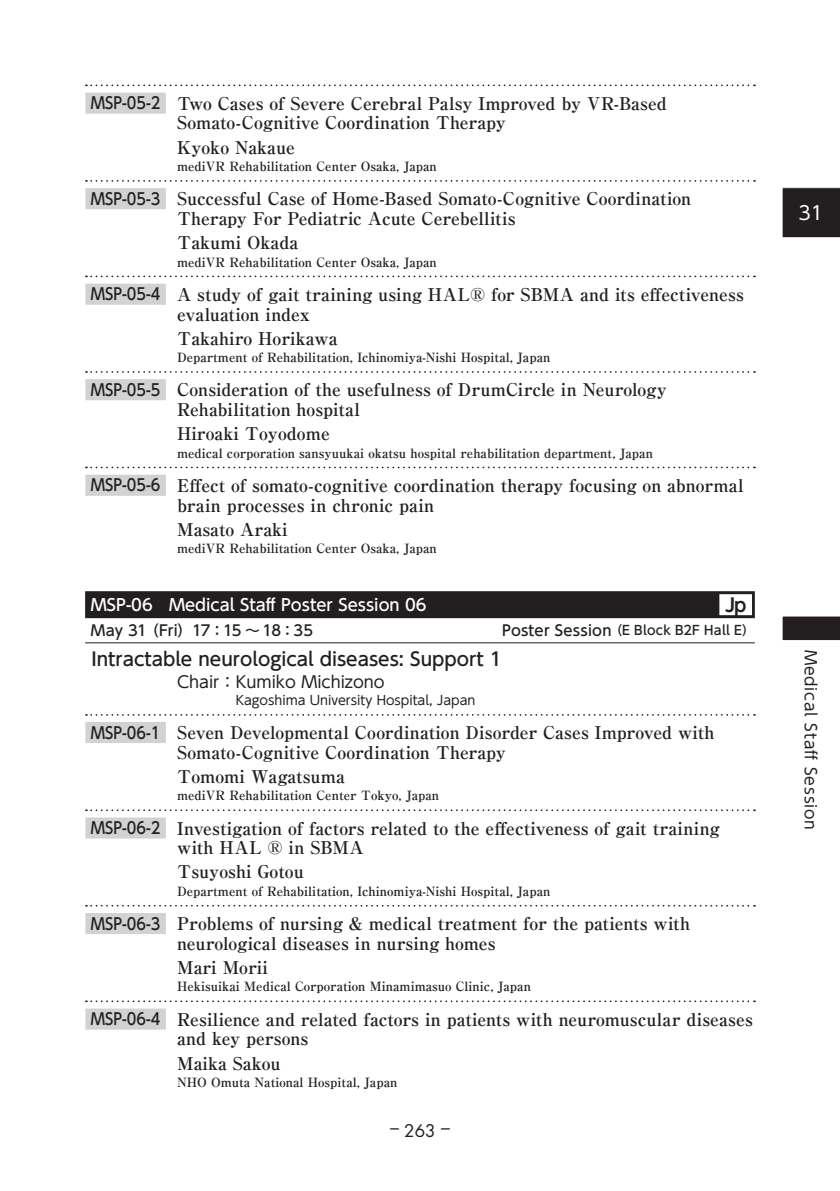
<style>
.page{position:relative;width:840px;height:1191px;background:#fff}
.page>*{position:absolute;margin:0;border:0;box-sizing:border-box;transform-origin:0 0}
.t1{font:18.8px "UD Shin Go Pr 6 N";color:#fff}
.t2{font:500 18.4px "UD Shin Go Pr 6 N";color:#231f20}
.t3{font:700 18.4px "UD Shin Go Pr 6 N De";color:#231f20}
.t4{font:700 17.6px/19.8px "Ryumin Pr 6 N";color:#231f20}
.t5{font:17px "Futura Std";color:#231f20;scale:2.5 1}
.t6{font:500 16.2px "UD Shin Go Pr 6 N";color:#fff}
.t7{font:16.2px "UD Shin Go Pr 6 N";color:#231f20}
.t8{font:15.6px "UD Shin Go Pr 6 N";letter-spacing:.05em;color:#231f20}
.t9{font:500 14.8px "UD Shin Go Pr 6 N";letter-spacing:-.015em;color:#231f20}
.t10{font:700 12.8px "Ryumin Pr 6 N";color:#231f20}
.t11{font:12.8px "UD Shin Go Pr 6 N";color:#231f20}
.t12{font:500 12.8px "UD Shin Go Pr 6 N";letter-spacing:.025em;color:#231f20}
.s1{font-family:"UD Shin Go Pr 6 N";font-weight:500;font-size:16.2px}
.s2{font-size:14.8px}
</style>
<div class="page">
<svg style="left:86px;top:84px;width:668px;height:2px"></svg>
<div style="left:85px;top:93px;width:81px;height:21px;background:#d1d2d4"></div>
<svg style="left:86px;top:180px;width:668px;height:2px"></svg>
<div style="left:85px;top:188px;width:81px;height:21px;background:#d1d2d4"></div>
<svg style="left:86px;top:275px;width:668px;height:2px"></svg>
<div style="left:85px;top:284px;width:81px;height:21px;background:#d1d2d4"></div>
<svg style="left:86px;top:371px;width:668px;height:2px"></svg>
<div style="left:85px;top:379px;width:81px;height:21px;background:#d1d2d4"></div>
<svg style="left:86px;top:466px;width:668px;height:2px"></svg>
<div style="left:85px;top:475px;width:81px;height:21px;background:#d1d2d4"></div>
<div style="left:85px;top:591px;width:669px;height:27px;background:#231f20"></div>
<div style="left:719px;top:594px;width:32px;height:21px;background:#fff"></div>
<hr style="left:85px;top:642px;width:669px;height:1px;background:#231f20">
<svg style="left:86px;top:714px;width:668px;height:1px"></svg>
<div style="left:85px;top:722px;width:81px;height:21px;background:#d1d2d4"></div>
<svg style="left:86px;top:809px;width:668px;height:2px"></svg>
<div style="left:85px;top:817px;width:81px;height:21px;background:#d1d2d4"></div>
<svg style="left:86px;top:905px;width:668px;height:1px"></svg>
<div style="left:85px;top:913px;width:81px;height:21px;background:#d1d2d4"></div>
<svg style="left:86px;top:1000px;width:668px;height:2px"></svg>
<div style="left:85px;top:1008px;width:81px;height:21px;background:#d1d2d4"></div>
<svg style="left:782px;top:187px;width:57px;height:51px;background:#2d292a"></svg>
<svg style="left:782px;top:616px;width:57px;height:25px"></svg>
<p class="t4" style="left:177px;top:92px;width:491px;text-indent:-86px"><span class="s1">MSP-05-2</span> Two Cases of Severe Cerebral Palsy Improved by VR-Based<br>Somato-Cognitive Coordination Therapy</p>
<p class="t4" style="left:177px;top:136px;width:119px">Kyoko Nakaue</p>
<p class="t10" style="left:177px;top:156px;width:261px">mediVR Rehabilitation Center Osaka, Japan</p>
<p class="t4" style="left:177px;top:188px;width:515px;text-indent:-86px"><span class="s1">MSP-05-3</span> Successful Case of Home-Based Somato-Cognitive Coordination<br>Therapy For Pediatric Acute Cerebellitis</p>
<p class="t4" style="left:177px;top:232px;width:123px">Takumi Okada</p>
<p class="t10" style="left:177px;top:251px;width:261px">mediVR Rehabilitation Center Osaka, Japan</p>
<p class="t4" style="left:177px;top:283px;width:568px;text-indent:-86px"><span class="s1">MSP-05-4</span> A study of gait training using HAL® for SBMA and its effectiveness evaluation index</p>
<p class="t4" style="left:177px;top:327px;width:162px">Takahiro Horikawa</p>
<p class="t10" style="left:177px;top:347px;width:374px">Department of Rehabilitation, Ichinomiya-Nishi Hospital, Japan</p>
<p class="t4" style="left:177px;top:379px;width:491px;text-indent:-86px"><span class="s1">MSP-05-5</span> Consideration of the usefulness of DrumCircle in Neurology<br>Rehabilitation hospital</p>
<p class="t4" style="left:177px;top:423px;width:154px">Hiroaki Toyodome</p>
<p class="t10" style="left:177px;top:442px;width:477px">medical corporation sansyuukai okatsu hospital rehabilitation department, Japan</p>
<p class="t4" style="left:177px;top:474px;width:568px;text-indent:-86px"><span class="s1">MSP-05-6</span> Effect of somato-cognitive coordination therapy focusing on abnormal brain processes in chronic pain</p>
<p class="t4" style="left:177px;top:518px;width:112px">Masato Araki</p>
<p class="t10" style="left:177px;top:538px;width:261px">mediVR Rehabilitation Center Osaka, Japan</p>
<p class="t6" style="left:91px;top:591px;width:337px">MSP-06　Medical Staff Poster Session 06</p>
<p class="t3" style="left:724px;top:590px;width:23px">Jp</p>
<p class="t9" style="left:91px;top:618px;width:224px">May 31 （Fri）17：15 ～ 18：35</p>
<p class="t12" style="left:487px;top:620px;width:269px"><span class="s2">　Poster Session</span> （E Block B2F Hall E）</p>
<p class="t2" style="left:91px;top:644px;width:412px">Intractable neurological diseases: Support 1</p>
<p class="t7" style="left:177px;top:669px;width:225px">Chair：Kumiko Michizono　</p>
<p class="t11" style="left:236px;top:690px;width:241px">Kagoshima University Hospital, Japan</p>
<p class="t4" style="left:177px;top:721px;width:538px;text-indent:-86px"><span class="s1">MSP-06-1</span> Seven Developmental Coordination Disorder Cases Improved with<br>Somato-Cognitive Coordination Therapy</p>
<p class="t4" style="left:177px;top:765px;width:169px">Tomomi Wagatsuma</p>
<p class="t10" style="left:177px;top:785px;width:263px">mediVR Rehabilitation Center Tokyo, Japan</p>
<p class="t4" style="left:177px;top:817px;width:543px;text-indent:-86px"><span class="s1">MSP-06-2</span> Investigation of factors related to the effectiveness of gait training with HAL ® in SBMA</p>
<p class="t4" style="left:177px;top:861px;width:128px">Tsuyoshi Gotou</p>
<p class="t10" style="left:177px;top:881px;width:374px">Department of Rehabilitation, Ichinomiya-Nishi Hospital, Japan</p>
<p class="t4" style="left:177px;top:912px;width:514px;text-indent:-86px"><span class="s1">MSP-06-3</span> Problems of nursing &amp; medical treatment for the patients with neurological diseases in nursing homes</p>
<p class="t4" style="left:177px;top:956px;width:92px">Mari Morii</p>
<p class="t10" style="left:177px;top:976px;width:355px">Hekisuikai Medical Corporation Minamimasuo Clinic, Japan</p>
<p class="t4" style="left:177px;top:1008px;width:577px;text-indent:-86px"><span class="s1">MSP-06-4</span> Resilience and related factors in patients with neuromuscular diseases and key persons</p>
<p class="t4" style="left:177px;top:1052px;width:105px">Maika Sakou</p>
<p class="t10" style="left:177px;top:1072px;width:222px">NHO Omuta National Hospital, Japan</p>
<p class="t5" style="left:390px;top:1120px;width:25px">-263 -</p>
<p class="t1" style="left:797px;top:197px;width:26px">31</p>
<p class="t8" style="left:823px;top:649px;width:182px;rotate:90deg">Medical Staff Session</p>
</div>
